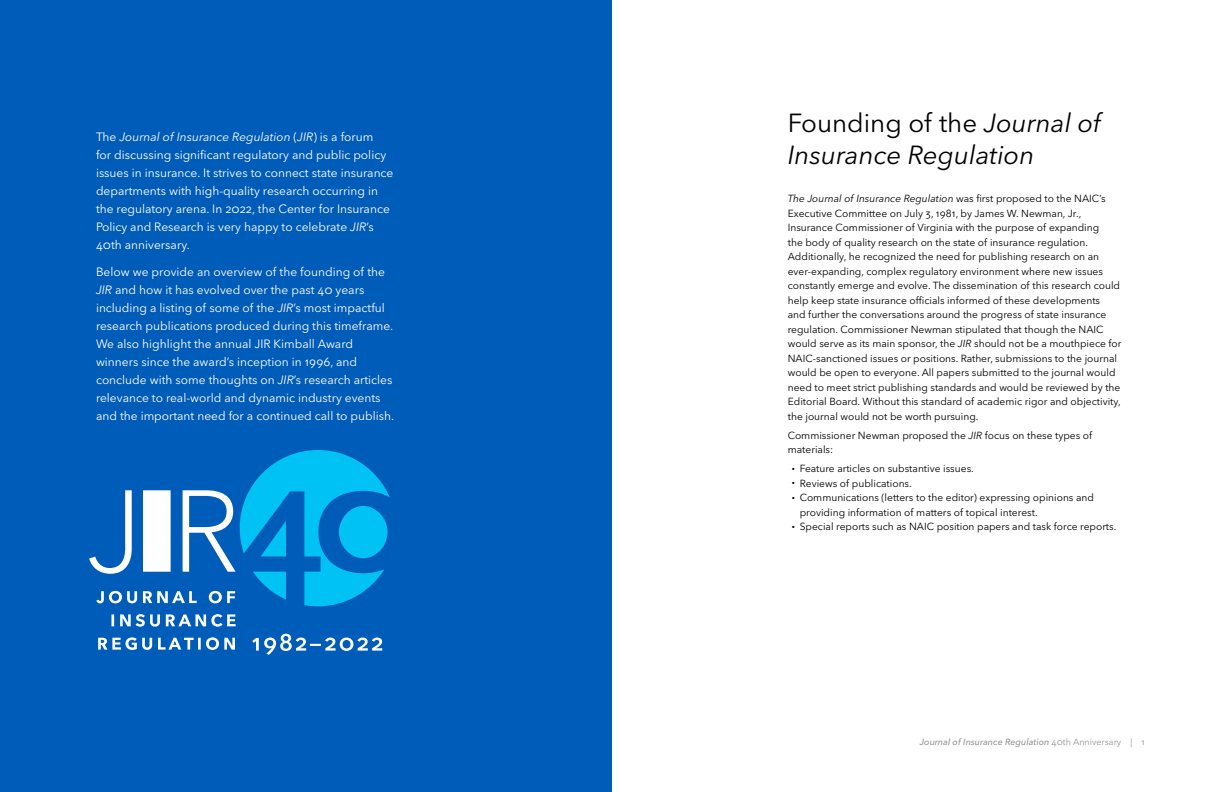
<style>
.page{position:relative;width:1224px;height:792px;background:#fff}
.page>*{position:absolute;margin:0;border:0;box-sizing:border-box;transform-origin:0 0}
.t1{font:italic 26px/32px "Avenir Next LT Pro";color:#000}
.t2{font:12px/18px "Avenir Next LT Pro";color:#fff}
.t3{font:10.2px/14.5px "Avenir Next LT Pro";color:#000}
.t4{font:italic 500 9px "Avenir Next LT Pro";color:#939598}
.s1{font-style:italic}
.s2{font-style:normal}
.s3{font-family:"Avenir Next";font-weight:700;font-size:10.5px}
.s4{font-weight:400;font-style:normal}
</style>
<div class="page">
<div style="left:0;top:0;width:612px;height:792px;background:#005cb9"></div>
<svg style="left:252px;top:634px;width:130px;height:21px"></svg>
<svg style="left:98px;top:637px;width:137px;height:13px"></svg>
<svg style="left:111px;top:614px;width:125px;height:13px"></svg>
<svg style="left:89px;top:450px;width:301px;height:156px"></svg>
<p class="t2" style="left:96px;top:128px;width:299px">The <span class="s1">Journal of Insurance Regulation</span> (<span class="s1">JIR</span>) is a forum<br>for discussing significant regulatory and public policy issues in insurance. It strives to connect state insurance departments with high-quality research occurring in the regulatory arena. In 2022, the Center for Insurance Policy and Research is very happy to celebrate <span class="s1">JIR</span>’s 40th anniversary.</p>
<p class="t2" style="left:96px;top:263px;width:300px">Below we provide an overview of the founding of the <span class="s1">JIR</span> and how it has evolved over the past 40 years including a listing of some of the <span class="s1">JIR</span>’s most impactful research publications produced during this timeframe.<br>We also highlight the annual JIR Kimball Award winners since the award’s inception in 1996, and conclude with some thoughts on <span class="s1">JIR</span>’s research articles relevance to real-world and dynamic industry events and the important need for a continued call to publish.</p>
<h1 class="t1" style="left:788px;top:107px;width:315px"><span class="s2">Founding of the</span> Journal of<br>Insurance Regulation</h1>
<p class="t3" style="left:788px;top:191px;width:335px"><span class="s1">The Journal of Insurance Regulation</span> was first proposed to the NAIC’s Executive Committee on July 3, 1981, by James W. Newman, Jr., Insurance Commissioner of Virginia with the purpose of expanding<br>the body of quality research on the state of insurance regulation.<br>Additionally, he recognized the need for publishing research on an ever-expanding, complex regulatory environment where new issues constantly emerge and evolve. The dissemination of this research could help keep state insurance officials informed of these developments<br>and further the conversations around the progress of state insurance regulation. Commissioner Newman stipulated that though the NAIC would serve as its main sponsor, the <span class="s1">JIR</span> should not be a mouthpiece for NAIC-sanctioned issues or positions. Rather, submissions to the journal would be open to everyone. All papers submitted to the journal would need to meet strict publishing standards and would be reviewed by the Editorial Board. Without this standard of academic rigor and objectivity, the journal would not be worth pursuing.</p>
<p class="t3" style="left:788px;top:428px;width:306px">Commissioner Newman proposed the <span class="s1">JIR</span> focus on these types of materials:</p>
<p class="t3" style="left:792px;top:461px;width:184px"><span class="s3">·</span> Feature articles on substantive issues.</p>
<p class="t3" style="left:792px;top:476px;width:122px"><span class="s3">·</span> Reviews of publications.</p>
<p class="t3" style="left:792px;top:490px;width:304px"><span class="s3">·</span> Communications (letters to the editor) expressing opinions and</p>
<p class="t3" style="left:800px;top:505px;width:239px">providing information of matters of topical interest.</p>
<p class="t3" style="left:792px;top:519px;width:326px"><span class="s3">·</span> Special reports such as NAIC position papers and task force reports.</p>
<p class="t4" style="left:920px;top:736px;width:226px">Journal of Insurance Regulation <span class="s4">40th Anniversary | 1</span></p>
</div>
